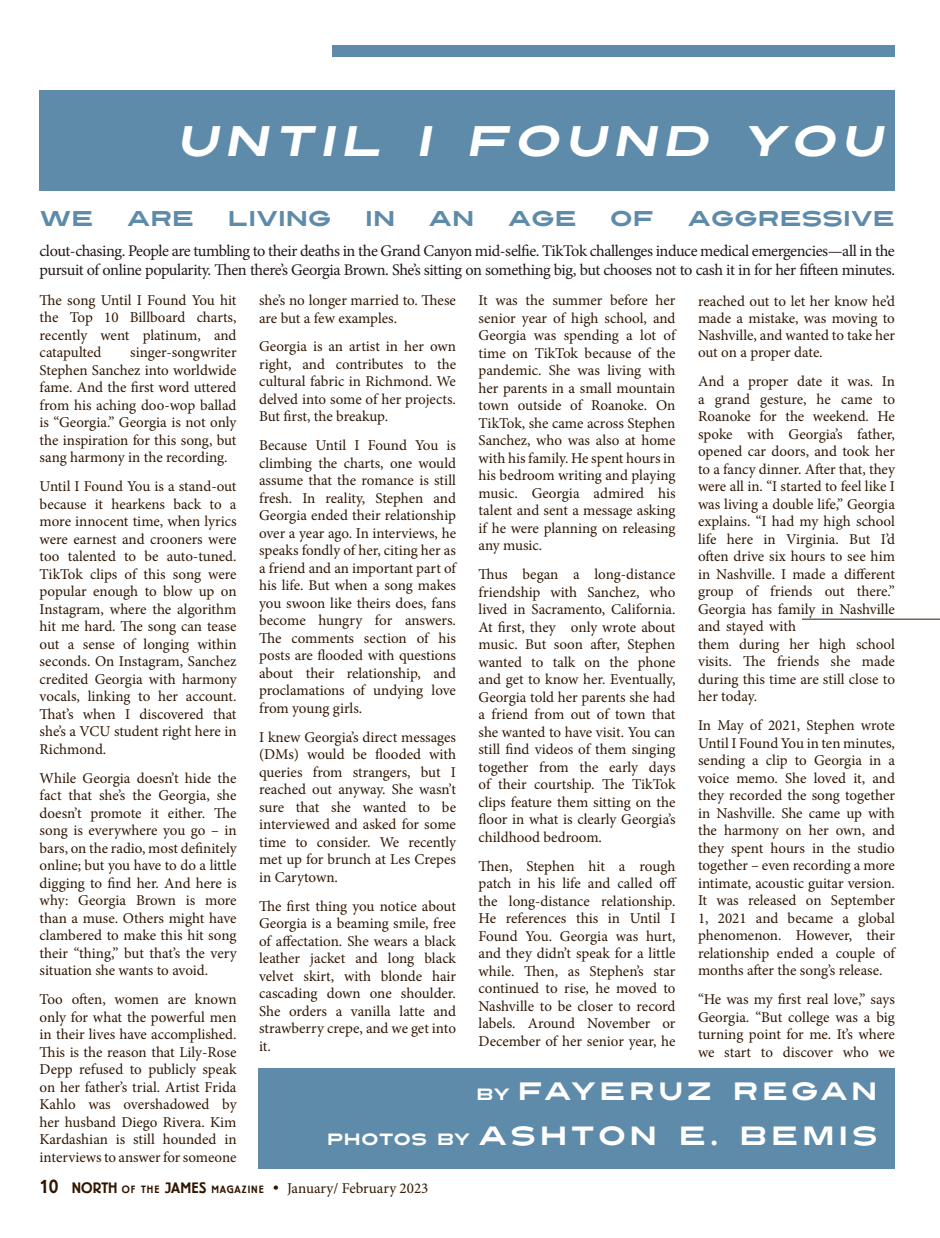
<style>
.page{position:relative;width:940px;height:1238px;background:#fff}
.page>*{position:absolute;margin:0;border:0;box-sizing:border-box;transform-origin:0 0}
.t1{font:italic 42.5px "Turnpike";color:#fff}
.t2{font:26.25px "Turnpike";letter-spacing:.115em;color:#fff}
.t3{font:25px "Turnpike";letter-spacing:.105em;color:#fff}
.t4{font:21.25px "Turnpike";letter-spacing:-.025em;color:#5d8ba9}
.t5{font:16.25px/18.8px "Minion Pro";letter-spacing:-.03em;color:#211718}
.t6{font:15px/17.5px "Minion Pro";letter-spacing:-.005em;color:#311600;text-align:justify}
.s1{font-size:16.25px}
.s2{font-family:"Berliner Grotesk";font-weight:500;font-size:18.75px}
.s3{font-family:"Berliner Grotesk";font-weight:500}
.s4{font-family:"Berliner Grotesk";font-weight:500;font-size:10.5px}
</style>
<div class="page">
<div style="left:332px;top:45px;width:562px;height:11px;background:#5d8ba9"></div>
<div style="left:40px;top:90px;width:855px;height:101px;background:#5d8ba9"></div>
<div style="left:259px;top:1068px;width:636px;height:100px;background:#5d8ba9"></div>
<hr style="left:802px;top:619px;width:138px;height:1px;background:#311600">
<p class="t1" style="left:176px;top:110px;width:720px">UNTIL I FOUND YOU</p>
<p class="t4" style="left:40px;top:203px;width:56px">WE</p>
<p class="t4" style="left:127px;top:203px;width:69px">ARE</p>
<p class="t4" style="left:227px;top:203px;width:106px">LIVING</p>
<p class="t4" style="left:365px;top:203px;width:32px">IN</p>
<p class="t4" style="left:428px;top:203px;width:48px">AN</p>
<p class="t4" style="left:508px;top:203px;width:71px">AGE</p>
<p class="t4" style="left:610px;top:203px;width:46px">OF</p>
<p class="t4" style="left:687px;top:203px;width:209px">AGGRESSIVE</p>
<p class="t5" style="left:40px;top:241px;width:857px">clout-chasing. People are tumbling to their deaths in the Grand Canyon mid-selfie. TikTok challenges induce medical emergencies—all in the pursuit of online popularity. Then there’s Georgia Brown. She’s sitting on something big, but chooses not to cash it in for her fifteen minutes.</p>
<p class="t6" style="left:40px;top:291px;width:198px">The song Until I Found You hit the Top 10 Billboard charts, recently went platinum, and catapulted</p>
<p class="t6" style="left:40px;top:344px;width:198px;text-indent:91px">singer-songwriter Stephen Sanchez into worldwide fame. And the first word uttered from his aching doo-wop ballad is “Georgia.” Georgia is not only the inspiration for this song, but sang harmony in the recording.</p>
<p class="t6" style="left:40px;top:478px;width:198px">Until I Found You is a stand-out because it hearkens back to a more innocent time, when lyrics were earnest and crooners were too talented to be auto-tuned.<br>TikTok clips of this song were popular enough to blow up on Instagram, where the algorithm hit me hard. The song can tease out a sense of longing within seconds. On Instagram, Sanchez credited Georgia with harmony vocals, linking to her account.<br>That’s when I discovered that she’s a VCU student right here in Richmond.</p>
<p class="t6" style="left:40px;top:769px;width:198px">While Georgia doesn’t hide the fact that she’s the Georgia, she doesn’t promote it either. The song is everywhere you go – in bars, on the radio, most definitely online; but you have to do a little digging to find her. And here is why: Georgia Brown is more than a muse. Others might have clambered to make this hit song their “thing,” but that’s the very situation she wants to avoid.</p>
<p class="t6" style="left:40px;top:990px;width:198px">Too often, women are known only for what the powerful men in their lives have accomplished.<br>This is the reason that Lily-Rose Depp refused to publicly speak on her father’s trial. Artist Frida Kahlo was overshadowed by her husband Diego Rivera. Kim Kardashian is still hounded in interviews to answer for someone</p>
<p class="t6" style="left:259px;top:292px;width:198px">she’s no longer married to. These are but a few examples.</p>
<p class="t6" style="left:259px;top:338px;width:198px">Georgia is an artist in her own right, and contributes to the cultural fabric in Richmond. We delved into some of her projects.<br>But first, the breakup.</p>
<p class="t6" style="left:259px;top:437px;width:198px">Because Until I Found You is climbing the charts, one would assume that the romance is still fresh. In reality, Stephen and Georgia ended their relationship over a year ago. In interviews, he speaks fondly of her, citing her as a friend and an important part of his life. But when a song makes you swoon like theirs does, fans become hungry for answers.<br>The comments section of his posts are flooded with questions about their relationship, and proclamations of undying love from young girls.</p>
<p class="t6" style="left:259px;top:728px;width:198px">I knew Georgia’s direct messages (DMs) would be flooded with queries from strangers, but I reached out anyway. She wasn’t sure that she wanted to be interviewed and asked for some time to consider. We recently met up for brunch at Les Crepes in Carytown.</p>
<p class="t6" style="left:259px;top:897px;width:198px">The first thing you notice about Georgia is a beaming smile, free of affectation. She wears a black leather jacket and long black velvet skirt, with blonde hair cascading down one shoulder.<br>She orders a vanilla latte and strawberry crepe, and we get into it.</p>
<p class="t6" style="left:478px;top:292px;width:198px">It was the summer before her senior year of high school, and Georgia was spending a lot of time on TikTok because of the pandemic. She was living with her parents in a small mountain town outside of Roanoke. On TikTok, she came across Stephen Sanchez, who was also at home with his family. He spent hours in his bedroom writing and playing music. Georgia admired his talent and sent a message asking if he were planning on releasing any music.</p>
<p class="t6" style="left:478px;top:566px;width:198px">Thus began a long-distance friendship with Sanchez, who lived in Sacramento, California.<br>At first, they only wrote about music. But soon after, Stephen wanted to talk on the phone and get to know her. Eventually, Georgia told her parents she had a friend from out of town that she wanted to have visit. You can still find videos of them singing together from the early days of their courtship. The TikTok clips feature them sitting on the floor in what is clearly Georgia’s childhood bedroom.</p>
<p class="t6" style="left:478px;top:857px;width:200px">Then, Stephen hit a rough patch in his life and called off the long-distance relationship.<br>He references this in Until I Found You. Georgia was hurt, and they didn’t speak for a little while. Then, as Stephen’s star continued to rise, he moved to Nashville to be closer to record labels. Around November or December of her senior year, he</p>
<p class="t6" style="left:698px;top:292px;width:198px">reached out to let her know he’d made a mistake, was moving to Nashville, and wanted to take her out on a proper date.</p>
<p class="t6" style="left:698px;top:373px;width:198px;text-align:left">And a proper date it was. In a grand gesture, he came to<br>Roanoke for the weekend. He spoke with Georgia’s father, opened car doors, and took her to a fancy dinner. After that, they were all in. “I started to feel like I was living a double life,” Georgia explains. “I had my high school life here in Virginia. But I’d often drive six hours to see him in Nashville. I made a different group of friends out there.”<br>Georgia has family in Nashville and stayed with<br>them during her high school visits. The friends she made during this time are still close to her today.</p>
<p class="t6" style="left:698px;top:716px;width:198px">In May of 2021, Stephen wrote Until I Found You in ten minutes, sending a clip to Georgia in a voice memo. She loved it, and they recorded the song together in Nashville. She came up with the harmony on her own, and they spent hours in the studio together – even recording a more intimate, acoustic guitar version.<br>It was released on September 1, 2021 and became a global phenomenon. However, their relationship ended a couple of months after the song’s release.</p>
<p class="t6" style="left:698px;top:990px;width:198px">“He was my first real love,” says Georgia. “But college was a big turning point for me. It’s where we start to discover who we</p>
<p class="t3" style="left:476px;top:1073px;width:403px"><span class="s1">BY</span> FAYERUZ REGAN</p>
<p class="t2" style="left:327px;top:1116px;width:552px"><span class="s1">PHOTOS BY</span> ASHTON E. BEMIS</p>
<p class="t6" style="left:40px;top:1179px;width:390px"><span class="s2">10</span> <span class="s3">NORTH</span> <span class="s4">OF TH E</span> <span class="s3">JAMES</span> <span class="s4">MA GAZIN E</span> <span class="s3">•</span> January/ February 2023</p>
</div>
